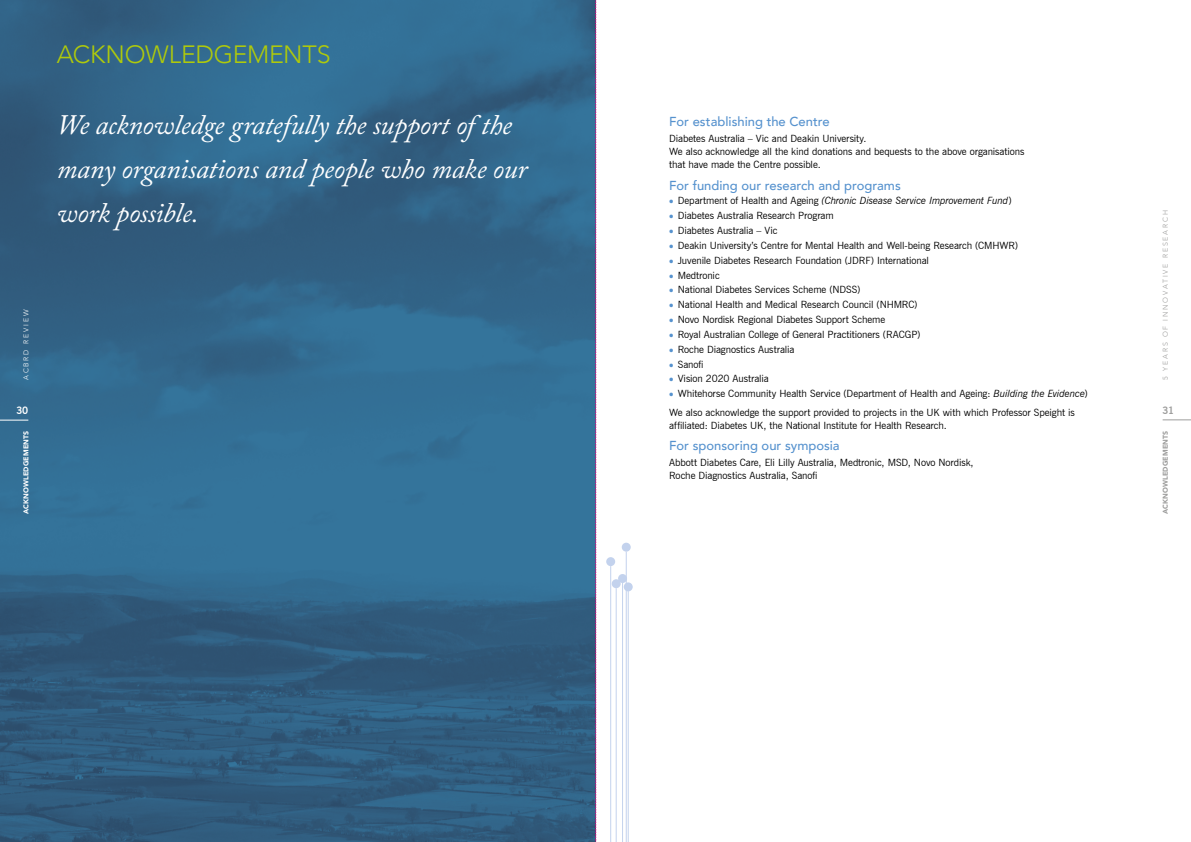
<style>
.page{position:relative;width:1191px;height:842px;background:#fff}
.page>*{position:absolute;margin:0;border:0;box-sizing:border-box;transform-origin:0 0}
.t1{font:italic 28px/44px "Adobe Caslon Pro";letter-spacing:-.01em;color:#fff}
.t2{font:300 25px "Avenir";letter-spacing:-.02em;color:#afca0b}
.t3{font:500 13px "Avenir";color:#5692ce}
.t4{font:10px/13px "News Gothic BT";letter-spacing:-.01em;color:#000}
.t5{font:italic 10px "News Gothic BT";letter-spacing:-.015em;color:#000}
.t6{font:700 10px "News Gothic BT";color:#9d9d9c}
.t7{font:700 10px "News Gothic BT";color:#fff}
.t8{font:300 7px "Avenir";letter-spacing:.26em;color:#9d9d9c}
.t9{font:900 7px "Avenir";color:#fff}
.t10{font:900 7px "Avenir";color:#9d9d9c}
.t11{font:300 7px "Avenir";letter-spacing:.255em;color:#fff}
.s1{font-weight:700;font-style:normal;font-size:12px;color:#5692ce}
.s2{font-style:normal}
.s3{font-weight:700;font-size:12px;color:#5692ce}
.s4{font-style:italic}
</style>
<div class="page">
<img style="left:0;top:0;width:595px;height:842px">
<div style="left:624px;top:582px;width:8px;height:9px;background:#c3d2ed;border-radius:50%"></div>
<div style="left:611px;top:579px;width:9px;height:9px;background:#c3d2ed;border-radius:50%"></div>
<div style="left:606px;top:557px;width:9px;height:9px;background:#c3d2ed;border-radius:50%"></div>
<div style="left:622px;top:543px;width:8px;height:9px;background:#c3d2ed;border-radius:50%"></div>
<div style="left:618px;top:574px;width:9px;height:9px;background:#c3d2ed;border-radius:50%"></div>
<hr style="left:628px;top:591px;width:1px;height:251px;background:#c3d2ed">
<hr style="left:616px;top:588px;width:1px;height:254px;background:#c3d2ed">
<hr style="left:610px;top:566px;width:1px;height:276px;background:#c3d2ed">
<hr style="left:626px;top:552px;width:1px;height:290px;background:#c3d2ed">
<hr style="left:622px;top:583px;width:1px;height:259px;background:#c3d2ed">
<svg style="left:595px;top:0;width:1px;height:842px"></svg>
<svg style="left:1162px;top:420px;width:29px;height:1px"></svg>
<svg style="left:0;top:420px;width:28px;height:1px"></svg>
<h2 class="t2" style="left:57px;top:39px;width:69px">ACKNOWL</h2>
<h2 class="t2" style="left:181px;top:39px;width:118px">EDGEMENTS</h2>
<h1 class="t1" style="left:57px;top:102px;width:472px">We acknowledge gratefully the support of the many organisations and people who make our work possible.</h1>
<h3 class="t3" style="left:669px;top:111px;width:162px">For establishing the Centre</h3>
<p class="t4" style="left:669px;top:132px;width:357px">Diabetes Australia – Vic and Deakin University.<br>We also acknowledge all the kind donations and bequests to the above organisations that have made the Centre possible.</p>
<h3 class="t3" style="left:669px;top:174px;width:233px">For funding our research and programs</h3>
<p class="t5" style="left:668px;top:195px;width:345px"><span class="s1">•</span> <span class="s2">Department of Health and Ageing</span> (Chronic Disease Service Improvement Fund<span class="s2">)</span></p>
<p class="t4" style="left:668px;top:209px;width:167px"><span class="s3">•</span> Diabetes Australia Research Program</p>
<p class="t4" style="left:668px;top:224px;width:111px"><span class="s3">•</span> Diabetes Australia – Vic</p>
<p class="t4" style="left:668px;top:239px;width:352px"><span class="s3">•</span> Deakin University’s Centre for Mental Health and Well-being Research (CMHWR)</p>
<p class="t4" style="left:668px;top:254px;width:263px"><span class="s3">•</span> Juvenile Diabetes Research Foundation (JDRF) International</p>
<p class="t4" style="left:668px;top:268px;width:53px"><span class="s3">•</span> Medtronic</p>
<p class="t4" style="left:668px;top:283px;width:194px"><span class="s3">•</span> National Diabetes Services Scheme (NDSS)</p>
<p class="t4" style="left:668px;top:298px;width:251px"><span class="s3">•</span> National Health and Medical Research Council (NHMRC)</p>
<p class="t4" style="left:668px;top:313px;width:219px"><span class="s3">•</span> Novo Nordisk Regional Diabetes Support Scheme</p>
<p class="t4" style="left:668px;top:328px;width:254px"><span class="s3">•</span> Royal Australian College of General Practitioners (RACGP)</p>
<p class="t4" style="left:668px;top:343px;width:128px"><span class="s3">•</span> Roche Diagnostics Australia</p>
<p class="t4" style="left:668px;top:357px;width:37px"><span class="s3">•</span> Sanofi</p>
<p class="t4" style="left:668px;top:372px;width:103px"><span class="s3">•</span> Vision 2020 Australia</p>
<p class="t4" style="left:668px;top:384px;width:421px;line-height:18.7px"><span class="s3">•</span> Whitehorse Community Health Service (Department of Health and Ageing: <span class="s4">Building the Evidence</span>)<br>We also acknowledge the support provided to projects in the UK with which Professor Speight is</p>
<p class="t4" style="left:669px;top:419px;width:279px">affiliated: Diabetes UK, the National Institute for Health Research.</p>
<h3 class="t3" style="left:669px;top:434px;width:172px">For sponsoring our symposia</h3>
<p class="t4" style="left:669px;top:456px;width:306px">Abbott Diabetes Care, Eli Lilly Australia, Medtronic, MSD, Novo Nordisk,<br>Roche Diagnostics Australia, Sanofi</p>
<p class="t8" style="left:1161px;top:380px;width:171px;rotate:-90deg">5 YEARS OF INNOVATIVE RESEARCH</p>
<p class="t6" style="left:1162px;top:404px;width:13px">31</p>
<p class="t11" style="left:22px;top:380px;width:72px;rotate:-90deg">ACBRD RE VIE W</p>
<p class="t7" style="left:16px;top:404px;width:13px">30</p>
<p class="t9" style="left:20px;top:514px;width:84px;rotate:-90deg">acknowledgements</p>
<p class="t10" style="left:1159px;top:514px;width:84px;rotate:-90deg">acknowledgements</p>
</div>
